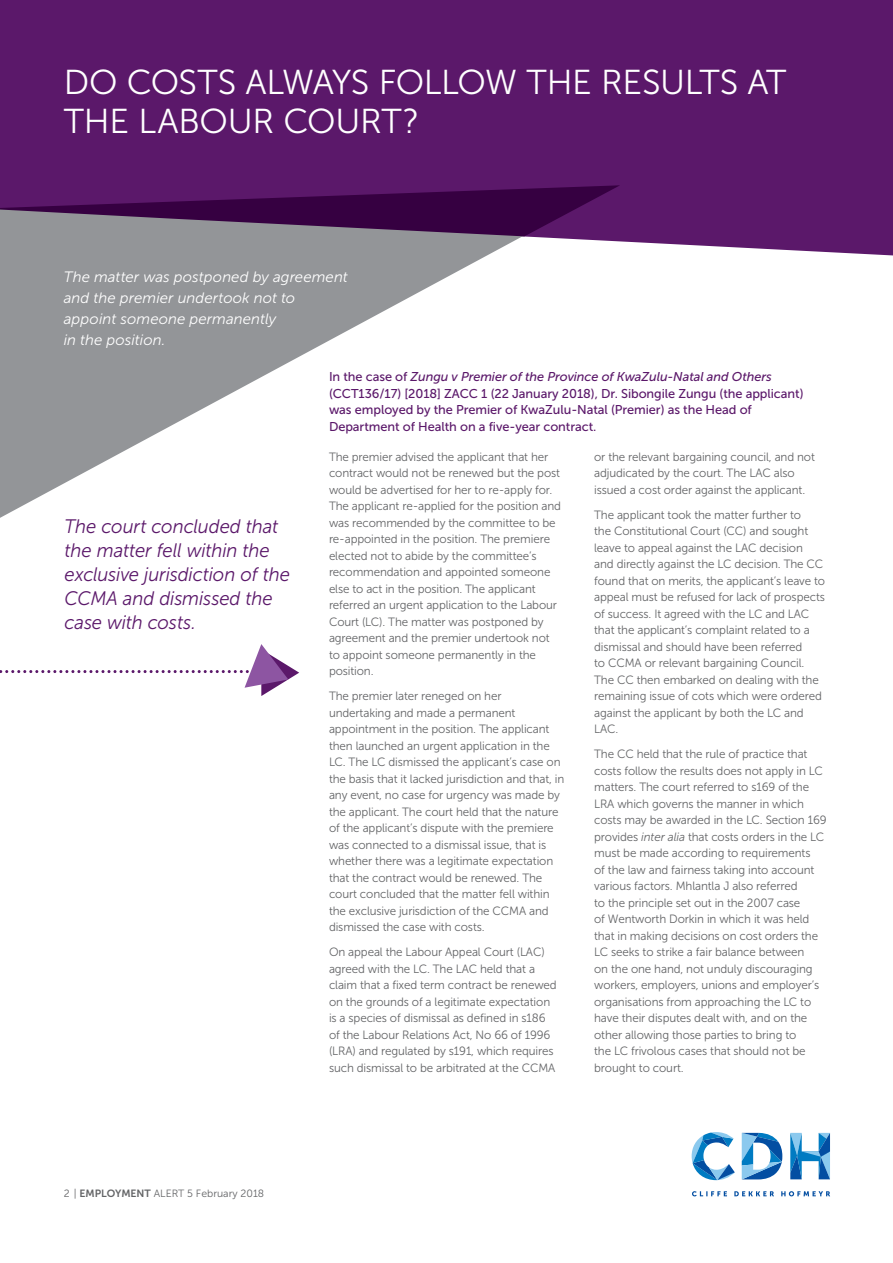
<style>
.page{position:relative;width:893px;height:1263px;background:#fff}
.page>*{position:absolute;margin:0;border:0;box-sizing:border-box;transform-origin:0 0}
.t1{font:34.5px/39px "Museo Sans 300";letter-spacing:-.01em;color:#fff}
.t2{font:italic 19.5px/24px "Museo Sans 300";letter-spacing:-.01em;color:#5b186a;scale:.95 1}
.t3{font:italic 15px/21px "Museo Sans 300";color:#fff}
.t4{font:12.75px/16.5px "Museo Sans 500";letter-spacing:-.005em;color:#5b186a}
.t5{font:12px/16.5px "Museo Sans 300";letter-spacing:-.01em;color:#636466}
.t6{font:10.5px "Museo Sans 300";color:#636466}
.s1{font-style:italic}
.s2{font-family:"Museo Sans 700"}
</style>
<div class="page">
<div style="left:0;top:0;width:892px;height:255px;background:#5b186a"></div>
<svg style="left:0;top:236px;width:524px;height:282px;fill:#939598"></svg>
<svg style="left:0;top:185px;width:620px;height:51px;background:#552760"></svg>
<svg style="left:692px;top:1191px;width:138px;height:5px"></svg>
<svg style="left:790px;top:1133px;width:40px;height:46px"></svg>
<svg style="left:691px;top:1132px;width:43px;height:48px"></svg>
<svg style="left:741px;top:1133px;width:41px;height:46px"></svg>
<svg style="left:0;top:644px;width:299px;height:52px"></svg>
<h1 class="t1" style="left:64px;top:67px;width:724px">DO COSTS ALWAYS FOLLOW THE RESULTS AT<br>THE LABOUR COURT?</h1>
<p class="t3" style="left:64px;top:268px;width:285px">The matter was postponed by agreement and the premier undertook not to appoint someone permanently<br>in the position.</p>
<p class="t4" style="left:329px;top:370px;width:476px">In the case of <span class="s1">Zungu v Premier of the Province of KwaZulu-Natal and Others </span>(CCT136/17) [2018] ZACC 1 (22 January 2018), Dr. Sibongile Zungu (the applicant) was employed by the Premier of KwaZulu-Natal (Premier) as the Head of Department of Health on a five-year contract.</p>
<h2 class="t2" style="left:65px;top:517px;width:239px">The court concluded that the matter fell within the exclusive jurisdiction of the<br>CCMA and dismissed the case with costs.</h2>
<p class="t5" style="left:329px;top:450px;width:233px">The premier advised the applicant that her contract would not be renewed but the post would be advertised for her to re-apply for.<br>The applicant re-applied for the position and was recommended by the committee to be re-appointed in the position. The premiere elected not to abide by the committee’s recommendation and appointed someone else to act in the position. The applicant referred an urgent application to the Labour Court (LC). The matter was postponed by agreement and the premier undertook not to appoint someone permanently in the position.</p>
<p class="t5" style="left:329px;top:689px;width:237px">The premier later reneged on her undertaking and made a permanent appointment in the position. The applicant then launched an urgent application in the LC. The LC dismissed the applicant’s case on the basis that it lacked jurisdiction and that, in any event, no case for urgency was made by the applicant. The court held that the nature of the applicant’s dispute with the premiere was connected to a dismissal issue, that is whether there was a legitimate expectation that the contract would be renewed. The court concluded that the matter fell within the exclusive jurisdiction of the CCMA and dismissed the case with costs.</p>
<p class="t5" style="left:329px;top:945px;width:229px">On appeal the Labour Appeal Court (LAC) agreed with the LC. The LAC held that a claim that a fixed term contract be renewed on the grounds of a legitimate expectation is a species of dismissal as defined in s186 of the Labour Relations Act, No 66 of 1996 (LRA) and regulated by s191, which requires such dismissal to be arbitrated at the CCMA</p>
<p class="t5" style="left:594px;top:450px;width:222px">or the relevant bargaining council, and not adjudicated by the court. The LAC also issued a cost order against the applicant.</p>
<p class="t5" style="left:594px;top:508px;width:232px">The applicant took the matter further to<br>the Constitutional Court (CC) and sought leave to appeal against the LAC decision and directly against the LC decision. The CC found that on merits, the applicant’s leave to appeal must be refused for lack of prospects of success. It agreed with the LC and LAC that the applicant’s complaint related to a dismissal and should have been referred<br>to CCMA or relevant bargaining Council.<br>The CC then embarked on dealing with the remaining issue of cots which were ordered against the applicant by both the LC and LAC.</p>
<p class="t5" style="left:594px;top:747px;width:234px">The CC held that the rule of practice that costs follow the results does not apply in LC matters. The court referred to s169 of the LRA which governs the manner in which costs may be awarded in the LC. Section 169 provides <span class="s1">inter alia</span> that costs orders in the LC must be made according to requirements<br>of the law and fairness taking into account various factors. Mhlantla J also referred<br>to the principle set out in the 2007 case<br>of Wentworth Dorkin in which it was held that in making decisions on cost orders the LC seeks to strike a fair balance between<br>on the one hand, not unduly discouraging workers, employers, unions and employer’s organisations from approaching the LC to have their disputes dealt with, and on the other allowing those parties to bring to<br>the LC frivolous cases that should not be brought to court.</p>
<p class="t6" style="left:64px;top:1189px;width:202px">2 | <span class="s2">EMPLOYMENT</span> ALERT 5 February 2018</p>
</div>
